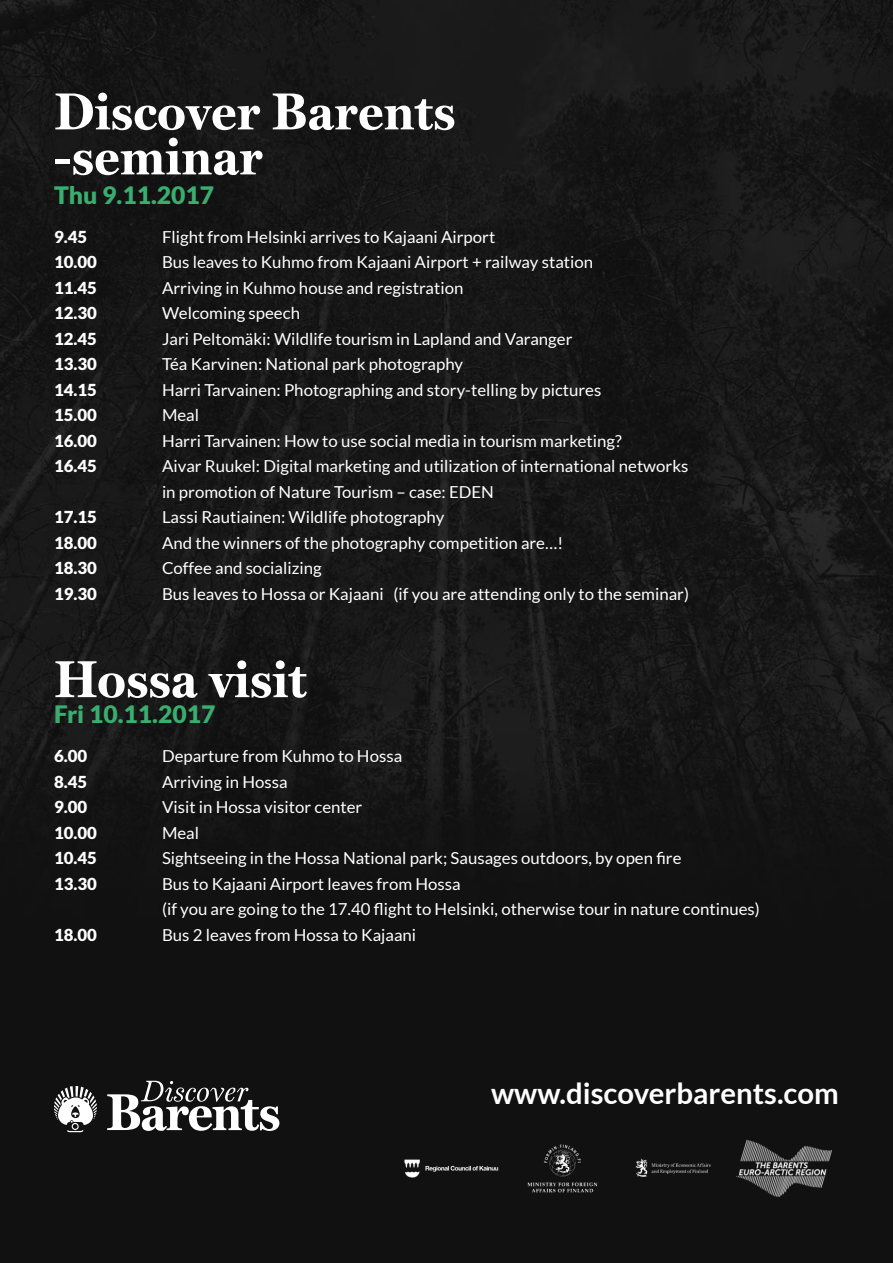
<style>
.page{position:relative;width:893px;height:1263px;background:#fff}
.page>*{position:absolute;margin:0;border:0;box-sizing:border-box;transform-origin:0 0}
.t1{font:900 52.5px/45px "HK Serif";color:#fff}
.t2{font:700 29.25px "Lato";color:#fff}
.t3{font:900 24px "Lato";color:#39ae6e}
.t4{font:16.5px/25.5px "Lato";color:#fff}
.t5{font:900 16.5px "Lato";color:#fff}
</style>
<div class="page">
<img style="left:1px;top:0;width:892px;height:1263px">
<img style="left:357px;top:1134px;width:526px;height:66px">
<svg style="left:107px;top:1081px;width:172px;height:50px"></svg>
<svg style="left:54px;top:1086px;width:43px;height:46px"></svg>
<h1 class="t1" style="left:54px;top:86px;width:403px">Discover Barents -seminar</h1>
<h3 class="t3" style="left:54px;top:181px;width:162px">Thu 9.11.2017</h3>
<p class="t5" style="left:54px;top:227px;width:35px">9.45</p>
<p class="t4" style="left:162px;top:224px;width:335px">Flight from Helsinki arrives to Kajaani Airport</p>
<p class="t5" style="left:54px;top:253px;width:45px">10.00</p>
<p class="t4" style="left:162px;top:249px;width:433px">Bus leaves to Kuhmo from Kajaani Airport + railway station</p>
<p class="t5" style="left:54px;top:278px;width:45px">11.45</p>
<p class="t4" style="left:162px;top:275px;width:303px">Arriving in Kuhmo house and registration</p>
<p class="t5" style="left:54px;top:304px;width:45px">12.30</p>
<p class="t4" style="left:162px;top:300px;width:140px">Welcoming speech</p>
<p class="t5" style="left:54px;top:329px;width:45px">12.45</p>
<p class="t4" style="left:162px;top:326px;width:412px">Jari Peltomäki: Wildlife tourism in Lapland and Varanger</p>
<p class="t5" style="left:54px;top:355px;width:45px">13.30</p>
<p class="t4" style="left:162px;top:351px;width:303px">Téa Karvinen: National park photography</p>
<p class="t5" style="left:54px;top:380px;width:45px">14.15</p>
<p class="t4" style="left:162px;top:377px;width:441px">Harri Tarvainen: Photographing and story-telling by pictures</p>
<p class="t5" style="left:54px;top:405px;width:45px">15.00</p>
<p class="t4" style="left:162px;top:402px;width:39px">Meal</p>
<p class="t5" style="left:54px;top:431px;width:45px">16.00</p>
<p class="t4" style="left:162px;top:428px;width:461px">Harri Tarvainen: How to use social media in tourism marketing?</p>
<p class="t5" style="left:54px;top:456px;width:45px">16.45</p>
<p class="t4" style="left:162px;top:453px;width:528px">Aivar Ruukel: Digital marketing and utilization of international networks in promotion of Nature Tourism – case: EDEN</p>
<p class="t5" style="left:54px;top:507px;width:45px">17.15</p>
<p class="t4" style="left:162px;top:504px;width:284px">Lassi Rautiainen: Wildlife photography</p>
<p class="t5" style="left:54px;top:533px;width:45px">18.00</p>
<p class="t4" style="left:162px;top:530px;width:403px">And the winners of the photography competition are…!</p>
<p class="t5" style="left:54px;top:558px;width:45px">18.30</p>
<p class="t4" style="left:162px;top:555px;width:161px">Coffee and socializing</p>
<p class="t5" style="left:54px;top:584px;width:45px">19.30</p>
<p class="t4" style="left:162px;top:581px;width:529px">Bus leaves to Hossa or Kajaani (if you are attending only to the seminar)</p>
<h1 class="t1" style="left:54px;top:654px;width:254px">Hossa visit</h1>
<h3 class="t3" style="left:54px;top:701px;width:163px">Fri 10.11.2017</h3>
<p class="t5" style="left:54px;top:746px;width:35px">6.00</p>
<p class="t4" style="left:162px;top:743px;width:242px">Departure from Kuhmo to Hossa</p>
<p class="t5" style="left:54px;top:772px;width:35px">8.45</p>
<p class="t4" style="left:162px;top:769px;width:127px">Arriving in Hossa</p>
<p class="t5" style="left:54px;top:797px;width:35px">9.00</p>
<p class="t4" style="left:162px;top:794px;width:202px">Visit in Hossa visitor center</p>
<p class="t5" style="left:54px;top:823px;width:45px">10.00</p>
<p class="t4" style="left:162px;top:820px;width:39px">Meal</p>
<p class="t5" style="left:54px;top:848px;width:45px">10.45</p>
<p class="t4" style="left:162px;top:845px;width:521px">Sightseeing in the Hossa National park; Sausages outdoors, by open fire</p>
<p class="t5" style="left:54px;top:874px;width:45px">13.30</p>
<p class="t4" style="left:162px;top:871px;width:599px">Bus to Kajaani Airport leaves from Hossa<br>(if you are going to the 17.40 flight to Helsinki, otherwise tour in nature continues)</p>
<p class="t5" style="left:54px;top:925px;width:45px">18.00</p>
<p class="t4" style="left:162px;top:922px;width:256px">Bus 2 leaves from Hossa to Kajaani</p>
<h2 class="t2" style="left:491px;top:1077px;width:349px">www.discoverbarents.com</h2>
</div>
